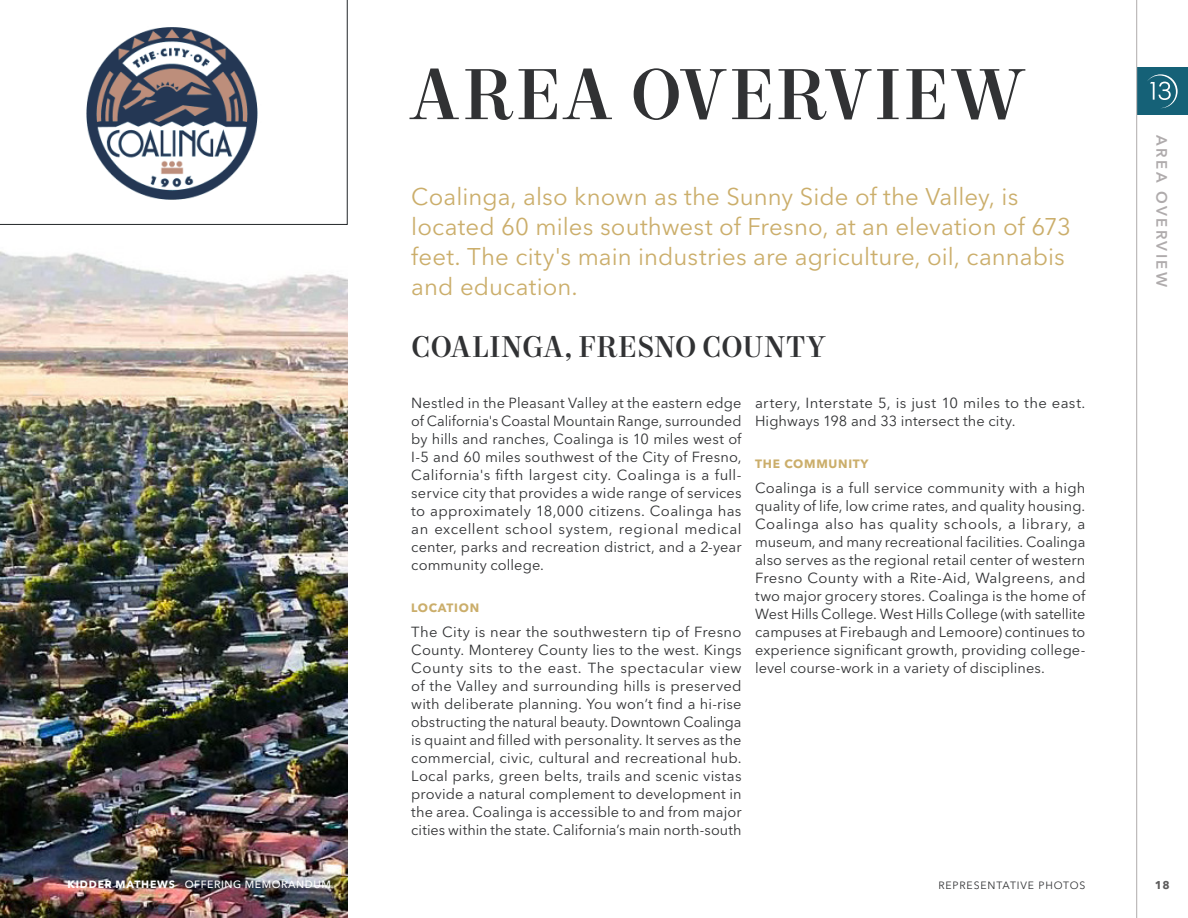
<style>
.page{position:relative;width:1188px;height:918px;background:#fff}
.page>*{position:absolute;margin:0;border:0;box-sizing:border-box;transform-origin:0 0}
.t1{font:500 72px "Mort Modern 09";letter-spacing:.03em;color:#313234}
.t2{font:500 30px "Mort Modern 09";letter-spacing:.005em;color:#313234}
.t3{font:24px/30px "Avenir Next LT Pro";letter-spacing:.005em;color:#cbae6b}
.t4{font:600 15px "Avenir Next LT Pro";letter-spacing:.16em;color:#afabac}
.t5{font:14.55px/18px "Avenir Next LT Pro";letter-spacing:.005em;color:#313234;text-align:justify}
.t6{font:700 12px "Avenir Next LT Pro";letter-spacing:.06em;color:#cbae6b}
.t7{font:700 11.25px "Avenir Next LT Pro";color:#5e5d5d}
.t8{font:500 10.5px "Avenir Next LT Pro";letter-spacing:.05em;color:#fff}
.t9{font:10.5px "Avenir Next LT Pro";letter-spacing:.08em;color:#313234}
.s1{font-weight:700}
</style>
<div class="page">
<svg style="left:0;top:0;width:348px;height:225px"></svg>
<img style="left:0;top:251px;width:347px;height:667px">
<div style="left:1137px;top:68px;width:51px;height:47px;background:#156177"></div>
<hr style="left:1136px;top:0;width:1px;height:918px;background:#afabac">
<svg style="left:1147px;top:74px;width:31px;height:34px"></svg>
<h1 class="t1" style="left:411px;top:49px;width:614px">AREA OVERVIEW</h1>
<h3 class="t3" style="left:411px;top:181px;width:661px">Coalinga, also known as the Sunny Side of the Valley, is located 60 miles southwest of Fresno, at an elevation of 673 feet. The city's main industries are agriculture, oil, cannabis and education.</h3>
<h2 class="t2" style="left:411px;top:328px;width:416px">COALINGA, FRESNO COUNTY</h2>
<p class="t5" style="left:411px;top:394px;width:332px">Nestled in the Pleasant Valley at the eastern edge of California's Coastal Mountain Range, surrounded by hills and ranches, Coalinga is 10 miles west of I-5 and 60 miles southwest of the City of Fresno, California's fifth largest city. Coalinga is a full&shy;service city that provides a wide range of services to approximately 18,000 citizens. Coalinga has an excellent school system, regional medical center, parks and recreation district, and a 2-year community college.</p>
<p class="t6" style="left:411px;top:601px;width:69px">LOCATION</p>
<p class="t5" style="left:411px;top:623px;width:332px">The City is near the southwestern tip of Fresno County. Monterey County lies to the west. Kings County sits to the east. The spectacular view of the Valley and surrounding hills is preserved with deliberate planning. You won’t find a hi-rise obstructing the natural beauty. Downtown Coalinga is quaint and filled with personality. It serves as the commercial, civic, cultural and recreational hub.<br>Local parks, green belts, trails and scenic vistas provide a natural complement to development in the area. Coalinga is accessible to and from major cities within the state. California’s main north-south</p>
<p class="t5" style="left:755px;top:394px;width:332px">artery, Interstate 5, is just 10 miles to the east.<br>Highways 198 and 33 intersect the city.</p>
<p class="t6" style="left:755px;top:457px;width:115px">THE COMMUNITY</p>
<p class="t5" style="left:755px;top:479px;width:332px">Coalinga is a full service community with a high quality of life, low crime rates, and quality housing.<br>Coalinga also has quality schools, a library, a museum, and many recreational facilities. Coalinga also serves as the regional retail center of western Fresno County with a Rite-Aid, Walgreens, and two major grocery stores. Coalinga is the home of West Hills College. West Hills College (with satellite campuses at Firebaugh and Lemoore) continues to experience significant growth, providing college&shy;level course-work in a variety of disciplines.</p>
<p class="t4" style="left:1171px;top:135px;width:153px;rotate:90deg">AREA OVERVIEW</p>
<p class="t8" style="left:68px;top:878px;width:265px"><span class="s1">KIDDER MATHEWS</span> OFFERING MEMORANDUM</p>
<p class="t9" style="left:938px;top:879px;width:148px">REPRESENTATIVE PHOTOS</p>
<p class="t7" style="left:1155px;top:878px;width:17px">18</p>
</div>
